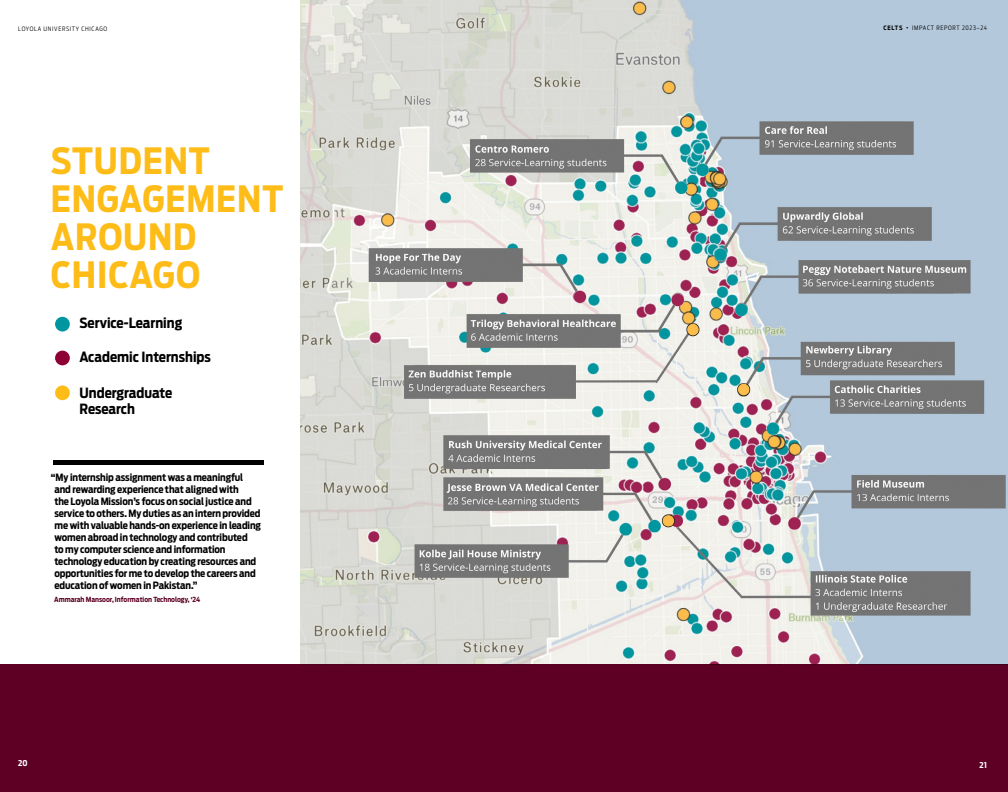
<style>
.page{position:relative;width:1008px;height:792px;background:#fff}
.page>*{position:absolute;margin:0;border:0;box-sizing:border-box;transform-origin:0 0}
.t1{font:700 36px/38px "Antenna Cond";letter-spacing:.025em;color:#febc18}
.t2{font:700 14px/16.8px "Antenna Cond";color:#000}
.t3{font:700 10px/12px "Antenna Cond";letter-spacing:-.01em;color:#000}
.t4{font:700 8px "Antenna Cond";color:#fff}
.t5{font:700 7px "Antenna Cond";color:#5d0024}
.t6{font:300 6px "Antenna Cond";letter-spacing:.11em;color:#000}
.s1{font-weight:700}
.s2{font-weight:900}
</style>
<div class="page">
<img style="left:301px;top:0;width:707px;height:665px">
<div style="left:0;top:665px;width:1008px;height:127px;background:#5d0024"></div>
<div style="left:55px;top:317px;width:15px;height:15px;background:#0096a0;border-radius:50%"></div>
<div style="left:55px;top:351px;width:15px;height:14px;background:#8d0134;border-radius:50%"></div>
<div style="left:55px;top:385px;width:15px;height:15px;background:#febc18;border-radius:50%"></div>
<div style="left:54px;top:460px;width:210px;height:5px;background:#000"></div>
<p class="t6" style="left:18px;top:25px;width:91px">LOYOLA UNIVERSITY CHICAGO</p>
<p class="t6" style="left:883px;top:24px;width:105px"><span class="s1">CELTS</span> <span class="s2">·</span> IMPACT REPORT 2023–24</p>
<h1 class="t1" style="left:51px;top:141px;width:234px">STUDENT<br>ENGAGEMENT<br>AROUND<br>CHICAGO</h1>
<h2 class="t2" style="left:80px;top:314px;width:104px">Service-Learning</h2>
<h2 class="t2" style="left:80px;top:349px;width:133px">Academic Internships</h2>
<h2 class="t2" style="left:80px;top:384px;width:94px">Undergraduate<br>Research</h2>
<p class="t3" style="left:54px;top:472px;width:208px;text-indent:-3px">“My internship assignment was a meaningful and rewarding experience that aligned with<br>the Loyola Mission’s focus on social justice and service to others. My duties as an intern provided me with valuable hands-on experience in leading women abroad in technology and contributed<br>to my computer science and information technology education by creating resources and opportunities for me to develop the careers and education of women in Pakistan.”</p>
<p class="t5" style="left:54px;top:595px;width:148px">Ammarah Mansoor, Information Technology, ‘24</p>
<p class="t4" style="left:18px;top:758px;width:11px">20</p>
<p class="t4" style="left:980px;top:760px;width:9px">21</p>
</div>
